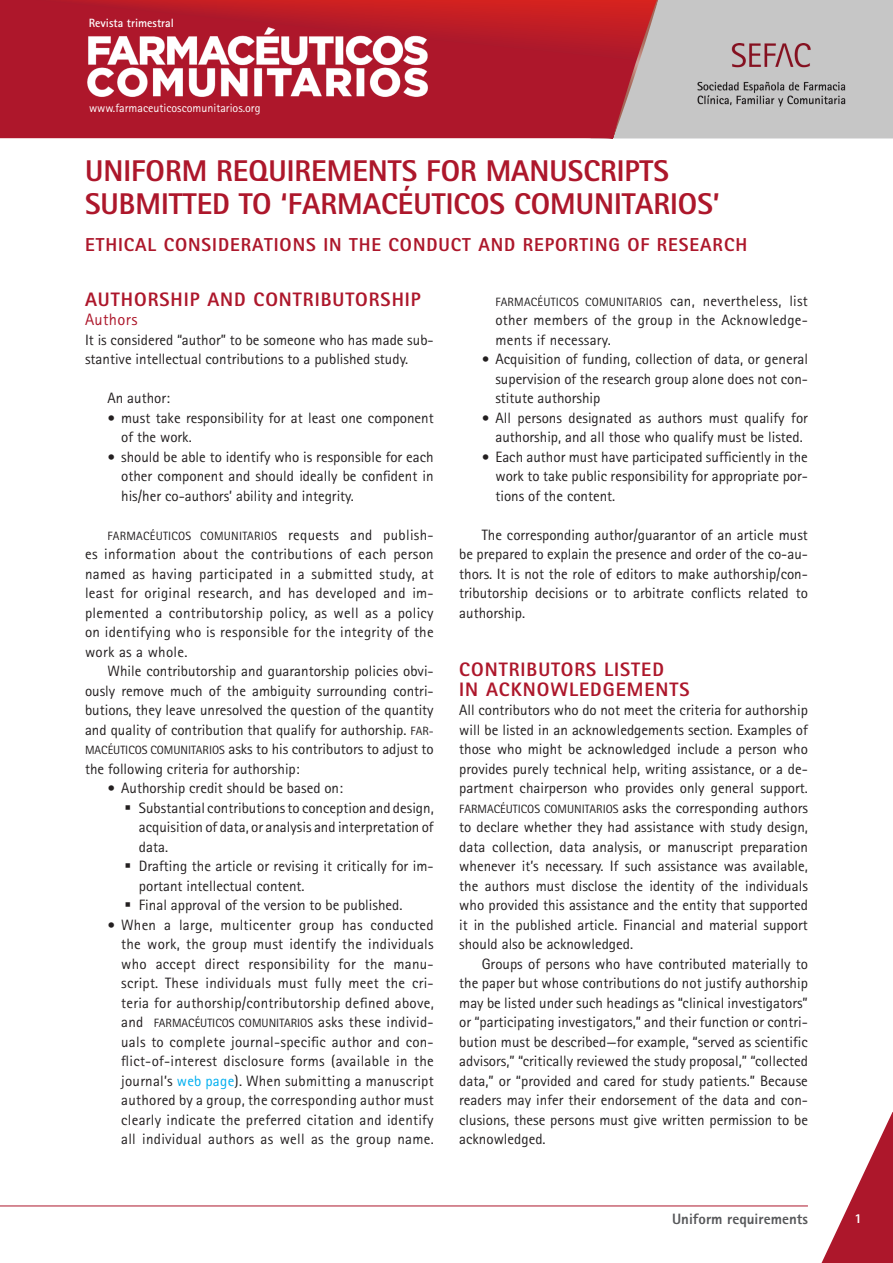
<style>
.page{position:relative;width:893px;height:1263px;background:#fff}
.page>*{position:absolute;margin:0;border:0;box-sizing:border-box;transform-origin:0 0}
.t0{font:800 30px/33px "Rotis Sans Serif";color:#ad172b}
.t1{font:800 19.5px/19.5px "Rotis Sans Serif";letter-spacing:.05em;color:#ad172b}
.t1-2{font:800 18.75px "Rotis Sans Serif";letter-spacing:.05em;color:#ad172b}
.t2{font:16.5px "Rotis Sans Serif";letter-spacing:.02em;color:#ad172b}
.NO_ENTRADO{font:15px/19.5px "Rotis Sans Serif";color:#231f20;text-align:justify}
.NO_ENTRADO-2{font:15px/19.5px "Rotis Sans Serif";letter-spacing:.02em;color:#231f20}
.None-2{font:800 15px "Rotis Sans Serif";color:#57585a}
.None-3{font:800 13.5px "Rotis Sans Serif";color:#fff}
.t3{font:12px "Rotis Sans Serif";letter-spacing:.02em;color:#231f20}
.t4{font:12px "Rotis Sans Serif";color:#231f20}
.t5{font:12px "Rotis Sans Serif";color:#fff}
.t6{font:700 12px "Rotis Sans Serif";color:#fff}
.s1{font-family:"Rotis Serif"}
.s2{font-size:15px}
.s3{font-size:12px}
.s4{color:#00aeef}
</style>
<div class="page">
<hr style="left:0;top:1205px;width:808px;height:1px;background:#ad172b">
<svg style="left:821px;top:1112px;width:72px;height:151px"></svg>
<svg style="left:0;top:0;width:591px;height:138px;background:#b21829"></svg>
<svg style="left:591px;top:0;width:302px;height:138px;background:#c3a5a7"></svg>
<img style="left:85px;top:22px;width:353px;height:76px">
<img style="left:697px;top:43px;width:148px;height:63px">
<p class="t6" style="left:89px;top:15px;width:87px">Revista trimestral</p>
<p class="t5" style="left:89px;top:101px;width:173px">www.farmaceuticoscomunitarios.org</p>
<p class="t0" style="left:85px;top:154px;width:637px">UNIFORM REQUIREMENTS FOR MANUSCRIPTS<br>SUBMITTED TO ‘FARMACÉUTICOS COMUNITARIOS’</p>
<p class="t1-2" style="left:85px;top:233px;width:664px">ETHICAL CONSIDERATIONS IN THE CONDUCT AND REPORTING OF RESEARCH</p>
<p class="t1" style="left:85px;top:289px;width:337px">AUTHORSHIP AND CONTRIBUTORSHIP</p>
<p class="t2" style="left:85px;top:310px;width:54px">Authors</p>
<p class="NO_ENTRADO" style="left:85px;top:330px;width:350px">It is considered “author” to be someone who has made sub&shy;stantive intellectual contributions to a published study.</p>
<p class="NO_ENTRADO" style="left:108px;top:388px;width:64px">An author:</p>
<p class="NO_ENTRADO" style="left:121px;top:408px;width:314px;text-indent:-14px"><span class="s1">•</span> must take responsibility for at least one component of the work.</p>
<p class="NO_ENTRADO" style="left:121px;top:447px;width:314px;text-indent:-14px"><span class="s1">•</span> should be able to identify who is responsible for each other component and should ideally be confident in his/her co-authors’ ability and integrity.</p>
<p class="t3" style="left:108px;top:528px;width:328px">FARMACÉUTICOS COMUNITARIOS <span class="s2">requests and publish-</span></p>
<p class="NO_ENTRADO" style="left:85px;top:544px;width:350px">es information about the contributions of each person named as having participated in a submitted study, at least for original research, and has developed and im&shy;plemented a contributorship policy, as well as a policy on identifying who is responsible for the integrity of the work as a whole.</p>
<p class="NO_ENTRADO" style="left:85px;top:661px;width:350px;text-indent:22px">While contributorship and guarantorship policies obvi&shy;ously remove much of the ambiguity surrounding contri&shy;butions, they leave unresolved the question of the quantity and quality of contribution that qualify for authorship. <span class="s3">FAR-MACÉUTICOS COMUNITARIOS</span> asks to his contributors to adjust to the following criteria for authorship:</p>
<p class="NO_ENTRADO" style="left:108px;top:778px;width:237px"><span class="s1">•</span> Authorship credit should be based on:</p>
<p class="NO_ENTRADO" style="left:139px;top:798px;width:296px;text-indent:-14px">▪ Substantial contributions to conception and design, acquisition of data, or analysis and interpretation of data.</p>
<p class="NO_ENTRADO" style="left:139px;top:856px;width:296px;text-indent:-14px">▪ Drafting the article or revising it critically for im&shy;portant intellectual content.</p>
<p class="NO_ENTRADO" style="left:125px;top:895px;width:279px">▪ Final approval of the version to be published.</p>
<p class="NO_ENTRADO" style="left:121px;top:915px;width:314px;text-indent:-14px"><span class="s1">•</span> When a large, multicenter group has conducted the work, the group must identify the individuals who accept direct responsibility for the manu&shy;script. These individuals must fully meet the cri&shy;teria for authorship/contributorship defined above,</p>
<p class="t4" style="left:121px;top:1016px;width:314px"><span class="s2">and</span> FARMACÉUTICOS COMUNITARIOS <span class="s2">asks these individ-</span></p>
<p class="NO_ENTRADO" style="left:121px;top:1032px;width:314px">uals to complete journal-specific author and con&shy;flict-of-interest disclosure forms (available in the journal’s <span class="s4">web page</span>). When submitting a manuscript authored by a group, the corresponding author must clearly indicate the preferred citation and identify all individual authors as well as the group name.</p>
<p class="t3" style="left:495px;top:294px;width:314px">FARMACÉUTICOS COMUNITARIOS <span class="s2">can, nevertheless, list</span></p>
<p class="NO_ENTRADO-2" style="left:495px;top:310px;width:314px">other members of the group in the Acknowledge&shy;ments if necessary.</p>
<p class="NO_ENTRADO" style="left:495px;top:349px;width:314px;text-indent:-14px"><span class="s1">•</span> Acquisition of funding, collection of data, or general supervision of the research group alone does not con&shy;stitute authorship</p>
<p class="NO_ENTRADO" style="left:482px;top:408px;width:328px;text-align:center"><span class="s1">•</span> All persons designated as authors must qualify for authorship, and all those who qualify must be listed.</p>
<p class="NO_ENTRADO" style="left:495px;top:447px;width:314px;text-indent:-14px"><span class="s1">•</span> Each author must have participated sufficiently in the work to take public responsibility for appropriate por&shy;tions of the content.</p>
<p class="NO_ENTRADO" style="left:459px;top:525px;width:350px;text-indent:22px">The corresponding author/guarantor of an article must be prepared to explain the presence and order of the co-au&shy;thors. It is not the role of editors to make authorship/con&shy;tributorship decisions or to arbitrate conflicts related to authorship.</p>
<p class="t1" style="left:459px;top:659px;width:232px">CONTRIBUTORS LISTED<br>IN ACKNOWLEDGEMENTS</p>
<p class="NO_ENTRADO" style="left:459px;top:700px;width:350px">All contributors who do not meet the criteria for authorship will be listed in an acknowledgements section. Examples of those who might be acknowledged include a person who provides purely technical help, writing assistance, or a de&shy;partment chairperson who provides only general support.<br><span class="s3">FARMACÉUTICOS COMUNITARIOS</span> asks the corresponding authors to declare whether they had assistance with study design, data collection, data analysis, or manuscript preparation whenever it’s necessary. If such assistance was available, the authors must disclose the identity of the individuals who provided this assistance and the entity that supported it in the published article. Financial and material support should also be acknowledged.</p>
<p class="NO_ENTRADO" style="left:459px;top:954px;width:350px;text-indent:22px">Groups of persons who have contributed materially to the paper but whose contributions do not justify authorship may be listed under such headings as “clinical investigators” or “participating investigators,” and their function or contri&shy;bution must be described—for example, “served as scientific advisors,” “critically reviewed the study proposal,” “collected data,” or “provided and cared for study patients.” Because readers may infer their endorsement of the data and con&shy;clusions, these persons must give written permission to be acknowledged.</p>
<p class="None-2" style="left:672px;top:1209px;width:137px">Uniform requirements</p>
<p class="None-3" style="left:855px;top:1209px;width:9px">1</p>
</div>
